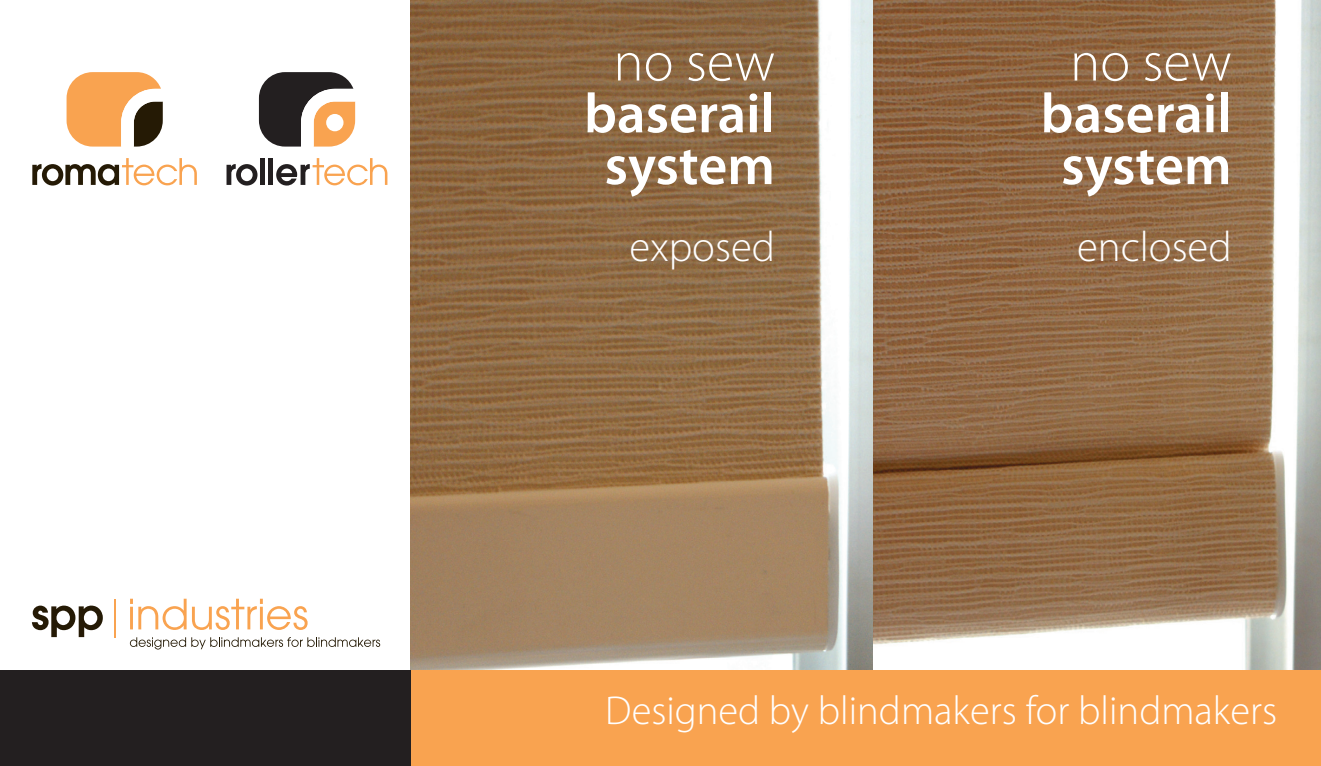
<style>
.page{position:relative;width:1321px;height:766px;background:#fff}
.page>*{position:absolute;margin:0;border:0;box-sizing:border-box;transform-origin:0 0}
.t1{font:600 56.25px/51.8px "Myriad Pro";color:#fff;text-align:center}
.t2{font:300 56.25px "Myriad Pro";color:#fff}
.t3{font:300 42.75px "Myriad Pro";color:#fff}
.t4{font:300 40.5px "Myriad Pro";color:#fff}
</style>
<div class="page">
<img style="left:410px;top:0;width:463px;height:670px">
<img style="left:873px;top:0;width:447px;height:670px">
<div style="left:0;top:670px;width:1320px;height:95px;background:#f9a350"></div>
<svg style="left:67px;top:72px;width:96px;height:74px"></svg>
<svg style="left:32px;top:158px;width:165px;height:27px"></svg>
<svg style="left:259px;top:72px;width:96px;height:74px"></svg>
<svg style="left:226px;top:164px;width:31px;height:21px"></svg>
<div style="left:259px;top:158px;width:5px;height:27px;background:#231f20"></div>
<div style="left:268px;top:158px;width:5px;height:27px;background:#231f20"></div>
<svg style="left:276px;top:158px;width:111px;height:27px"></svg>
<div style="left:326px;top:114px;width:17px;height:17px;background:#fff;border-radius:50%"></div>
<svg style="left:32px;top:605px;width:71px;height:32px"></svg>
<svg style="left:130px;top:598px;width:56px;height:31px"></svg>
<svg style="left:192px;top:598px;width:115px;height:31px"></svg>
<hr style="left:115px;top:598px;width:1px;height:39px;background:#f9a350">
<svg style="left:130px;top:637px;width:250px;height:12px"></svg>
<div style="left:0;top:670px;width:410px;height:95px;background:#231f20"></div>
<p class="t2" style="left:613px;top:28px;width:163px">no sew</p>
<p class="t1" style="left:584px;top:86px;width:192px">baserail system</p>
<p class="t3" style="left:629px;top:221px;width:147px">exposed</p>
<p class="t2" style="left:1069px;top:28px;width:163px">no sew</p>
<p class="t1" style="left:1040px;top:86px;width:192px">baserail</p>
<p class="t1" style="left:1060px;top:138px;width:172px">system</p>
<p class="t3" style="left:1076px;top:221px;width:156px">enclosed</p>
<p class="t4" style="left:605px;top:686px;width:673px">Designed by blindmakers for blindmakers</p>
</div>
